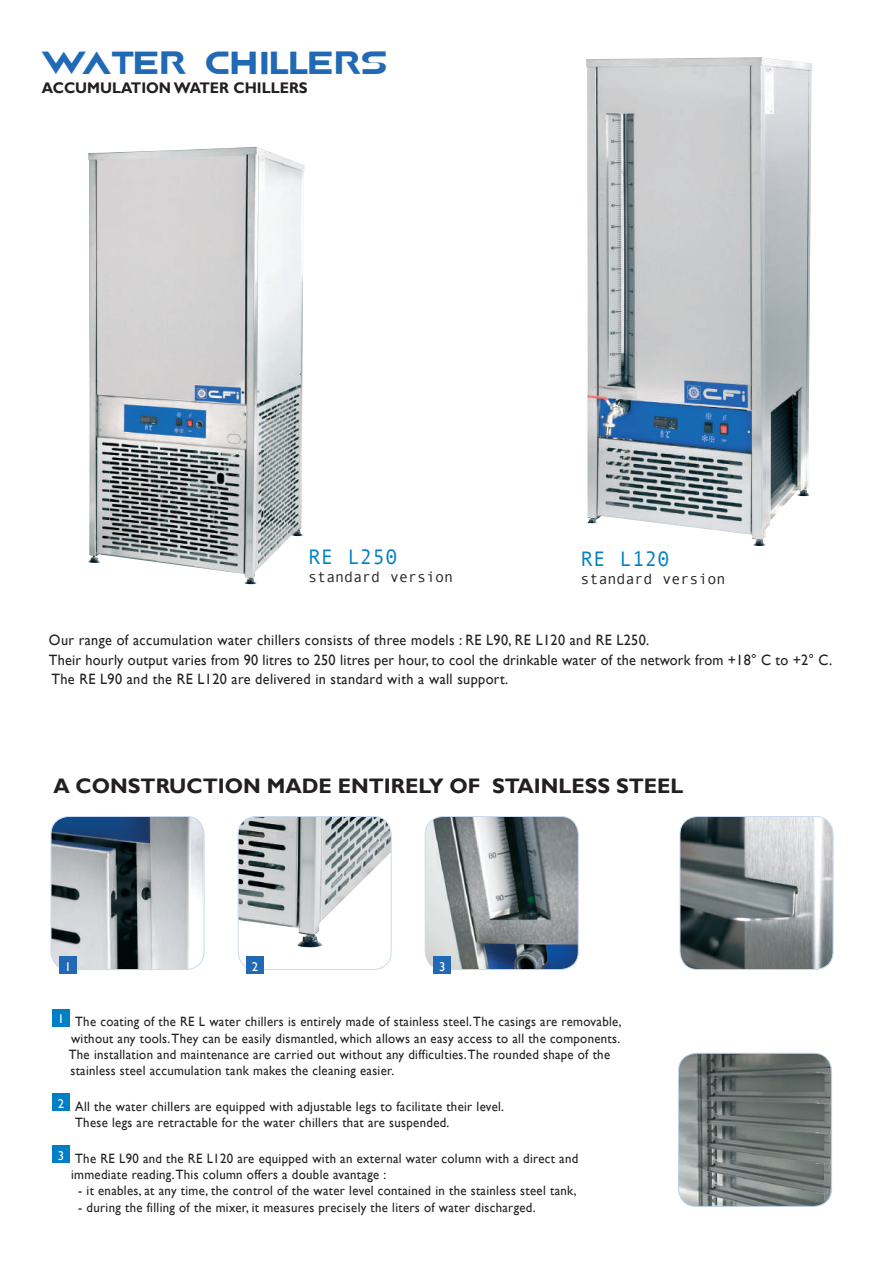
<style>
.page{position:relative;width:893px;height:1263px;background:#fff}
.page>*{position:absolute;margin:0;border:0;box-sizing:border-box;transform-origin:0 0}
.t1{font:30.75px "AIRBORNE GP";letter-spacing:-.15em;color:#2169b4;scale:.95 1}
.t2{font:700 21px "Gill Sans";color:#231f20}
.t3{font:21px "Andale Mono";color:#007fc5}
.t4{font:700 15.3px "Gill Sans";color:#231f20;scale:.95 1}
.t5{font:15px/19.5px "Gill Sans";letter-spacing:.025em;color:#231f20;scale:.95 1}
.t6{font:15px "Andale Mono";color:#231f20}
.t7{font:13.5px/16.2px "Gill Sans";letter-spacing:.025em;color:#231f20;scale:.95 1}
.t8{font:12.75px "Gill Sans";color:#fff}
</style>
<div class="page">
<img style="left:51px;top:816px;width:153px;height:153px">
<div style="left:51px;top:816px;width:153px;height:154px;border:1px solid #cadaf1;border-radius:18px"></div>
<div style="left:60px;top:957px;width:17px;height:17px;background:#2169b4"></div>
<img style="left:678px;top:1053px;width:154px;height:153px">
<div style="left:678px;top:1053px;width:154px;height:154px;border:1px solid #bcd2ec;border-radius:18px"></div>
<img style="left:238px;top:816px;width:152px;height:131px">
<div style="left:238px;top:816px;width:154px;height:154px;border:1px solid #cadaf1;border-radius:18px"></div>
<div style="left:247px;top:957px;width:17px;height:17px;background:#2169b4"></div>
<img style="left:425px;top:816px;width:153px;height:153px">
<div style="left:425px;top:816px;width:154px;height:154px;border:1px solid #cadaf1;border-radius:18px"></div>
<div style="left:434px;top:957px;width:17px;height:17px;background:#2169b4"></div>
<img style="left:680px;top:816px;width:153px;height:153px">
<div style="left:680px;top:816px;width:153px;height:154px;border:1px solid #cadaf1;border-radius:18px"></div>
<img style="left:88px;top:147px;width:216px;height:437px">
<img style="left:586px;top:57px;width:226px;height:489px">
<div style="left:53px;top:1009px;width:17px;height:17px;background:#007fc5"></div>
<div style="left:53px;top:1094px;width:17px;height:17px;background:#007fc5"></div>
<div style="left:53px;top:1146px;width:17px;height:17px;background:#007fc5"></div>
<h1 class="t1" style="left:42px;top:41px;width:372px">WATER CHILLERS</h1>
<p class="t4" style="left:42px;top:79px;width:281px">ACCUMULATION WATER CHILLERS</p>
<h2 class="t3" style="left:308px;top:543px;width:91px">RE L250</h2>
<p class="t6" style="left:308px;top:567px;width:146px">standard version</p>
<h2 class="t3" style="left:580px;top:545px;width:91px">RE L120</h2>
<p class="t6" style="left:580px;top:569px;width:146px">standard version</p>
<p class="t5" style="left:49px;top:631px;width:826px">Our range of accumulation water chillers consists of three models : RE L90, RE L120 and RE L250.<br>Their hourly output varies from 90 litres to 250 litres per hour, to cool the drinkable water of the network from +18° C to +2° C.<br>The RE L90 and the RE L120 are delivered in standard with a wall support.</p>
<h2 class="t2" style="left:53px;top:773px;width:632px">A CONSTRUCTION MADE ENTIRELY OF STAINLESS STEEL</h2>
<p class="t8" style="left:65px;top:959px;width:8px">1</p>
<p class="t8" style="left:252px;top:959px;width:8px">2</p>
<p class="t8" style="left:439px;top:959px;width:8px">3</p>
<p class="t7" style="left:69px;top:1014px;width:583px;text-indent:-11px"><sup>1</sup> The coating of the RE L water chillers is entirely made of stainless steel. The casings are removable, without any tools. They can be easily dismantled, which allows an easy access to all the components.<br>The installation and maintenance are carried out without any difficulties. The rounded shape of the stainless steel accumulation tank makes the cleaning easier.</p>
<p class="t7" style="left:75px;top:1098px;width:453px;text-indent:-17px"><sup>2</sup> All the water chillers are equipped with adjustable legs to facilitate their level.<br>These legs are retractable for the water chillers that are suspended.</p>
<p class="t7" style="left:71px;top:1150px;width:535px;text-indent:-13px"><sup>3</sup> The RE L90 and the RE L120 are equipped with an external water column with a direct and immediate reading. This column offers a double avantage :</p>
<p class="t7" style="left:78px;top:1183px;width:526px">- it enables, at any time, the control of the water level contained in the stainless steel tank,</p>
<p class="t7" style="left:78px;top:1199px;width:483px">- during the filling of the mixer, it measures precisely the liters of water discharged.</p>
</div>
